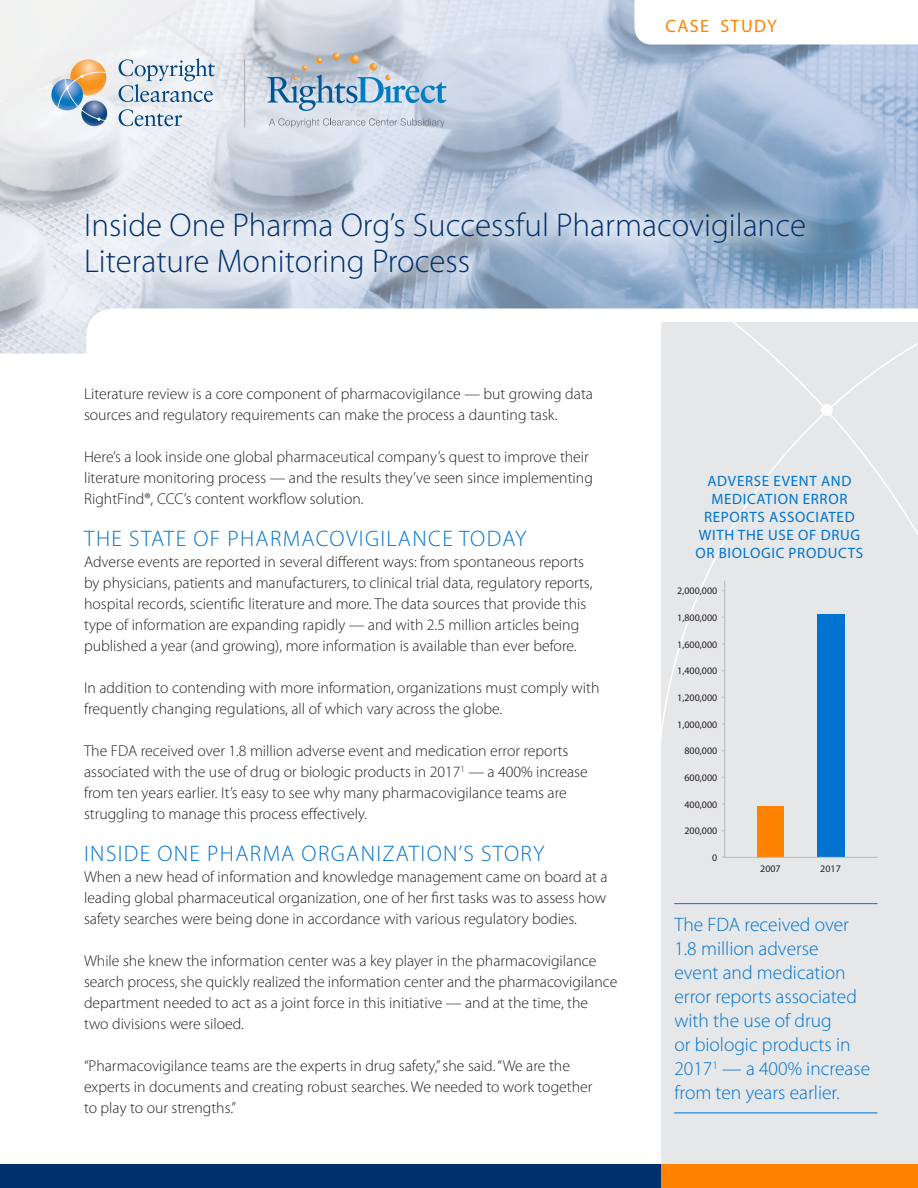
<style>
.page{position:relative;width:918px;height:1188px;background:#fff}
.page>*{position:absolute;margin:0;border:0;box-sizing:border-box;transform-origin:0 0}
.t1{font:300 33px/36px "Myriad Pro";color:#00306d}
.head{font:300 22.5px "Myriad Pro";letter-spacing:.06em;color:#0073ce}
.Sidebar_callout{font:300 19.5px/24px "Myriad Pro";color:#0073ce}
.t2{font:18px "Myriad Pro";letter-spacing:.08em;color:#ff8200}
.basic_body{font:300 15.75px/21px "Myriad Pro";color:#231f20}
.CASE_STUDY__Label{font:15px/18px "Myriad Pro";letter-spacing:.045em;color:#0073ce;text-align:center}
.t3{font:10.05px "Myriad Pro";color:#231f20}
</style>
<div class="page">
<div style="left:662px;top:322px;width:256px;height:866px;background:#e6e7e9"></div>
<svg style="left:662px;top:354px;width:256px;height:377px"></svg>
<img style="left:0;top:0;width:918px;height:354px">
<div style="left:0;top:1164px;width:661px;height:24px;background:#00306d"></div>
<div style="left:661px;top:1164px;width:257px;height:24px;background:#ff8200"></div>
<svg style="left:634px;top:0;width:284px;height:44px"></svg>
<svg style="left:268px;top:52px;width:178px;height:59px;background:#aabed0"></svg>
<svg style="left:269px;top:118px;width:176px;height:9px;background:#c2c9d4"></svg>
<svg style="left:81px;top:100px;width:26px;height:26px"></svg>
<svg style="left:51px;top:79px;width:32px;height:31px"></svg>
<svg style="left:57px;top:59px;width:49px;height:62px"></svg>
<svg style="left:119px;top:109px;width:63px;height:17px"></svg>
<svg style="left:119px;top:58px;width:96px;height:44px"></svg>
<hr style="left:244px;top:59px;width:1px;height:68px;background:#a9a9aa">
<svg style="left:61px;top:189px;width:767px;height:115px;background:#bac9db"></svg>
<hr style="left:674px;top:903px;width:204px;height:1px;background:#0073ce">
<hr style="left:674px;top:1113px;width:204px;height:1px;background:#0073ce">
<svg style="left:722px;top:580px;width:157px;height:278px"></svg>
<p class="t2" style="left:666px;top:16px;width:113px">CASE STUDY</p>
<p class="t1" style="left:84px;top:207px;width:724px">Inside One Pharma Org’s Successful Pharmacovigilance<br>Literature Monitoring Process</p>
<p class="basic_body" style="left:84px;top:383px;width:511px">Literature review is a core component of pharmacovigilance — but growing data sources and regulatory requirements can make the process a daunting task.</p>
<p class="basic_body" style="left:84px;top:446px;width:510px">Here’s a look inside one global pharmaceutical company’s quest to improve their literature monitoring process — and the results they’ve seen since implementing<br>RightFind®, CCC’s content workflow solution.</p>
<p class="head" style="left:84px;top:525px;width:444px">THE STATE OF PHARMACOVIGILANCE TODAY</p>
<p class="basic_body" style="left:84px;top:551px;width:510px">Adverse events are reported in several different ways: from spontaneous reports by physicians, patients and manufacturers, to clinical trial data, regulatory reports, hospital records, scientific literature and more. The data sources that provide this type of information are expanding rapidly — and with 2.5 million articles being published a year (and growing), more information is available than ever before.</p>
<p class="basic_body" style="left:84px;top:677px;width:517px">In addition to contending with more information, organizations must comply with frequently changing regulations, all of which vary across the globe.</p>
<p class="basic_body" style="left:84px;top:740px;width:505px">The FDA received over 1.8 million adverse event and medication error reports associated with the use of drug or biologic products in 2017<sup>1</sup> — a 400% increase from ten years earlier. It’s easy to see why many pharmacovigilance teams are struggling to manage this process effectively.</p>
<p class="head" style="left:84px;top:840px;width:462px">INSIDE ONE PHARMA ORGANIZATION’S STORY</p>
<p class="basic_body" style="left:84px;top:866px;width:525px;text-align:justify">When a new head of information and knowledge management came on board at a leading global pharmaceutical organization, one of her first tasks was to assess how safety searches were being done in accordance with various regulatory bodies.</p>
<p class="basic_body" style="left:84px;top:950px;width:535px">While she knew the information center was a key player in the pharmacovigilance search process, she quickly realized the information center and the pharmacovigilance department needed to act as a joint force in this initiative — and at the time, the<br>two divisions were siloed.</p>
<p class="basic_body" style="left:84px;top:1055px;width:510px">“Pharmacovigilance teams are the experts in drug safety,” she said. “We are the experts in documents and creating robust searches. We needed to work together to play to our strengths.”</p>
<p class="CASE_STUDY__Label" style="left:696px;top:473px;width:169px">ADVERSE EVENT AND<br>MEDICATION ERROR<br>REPORTS ASSOCIATED<br>WITH THE USE OF DRUG<br>OR BIOLOGIC PRODUCTS</p>
<p class="t3" style="left:677px;top:585px;width:42px">2,000,000</p>
<p class="t3" style="left:677px;top:612px;width:42px">1,800,000</p>
<p class="t3" style="left:677px;top:639px;width:42px">1,600,000</p>
<p class="t3" style="left:677px;top:665px;width:42px">1,400,000</p>
<p class="t3" style="left:677px;top:692px;width:42px">1,200,000</p>
<p class="t3" style="left:677px;top:719px;width:42px">1,000,000</p>
<p class="t3" style="left:684px;top:746px;width:34px">800,000</p>
<p class="t3" style="left:684px;top:772px;width:34px">600,000</p>
<p class="t3" style="left:684px;top:799px;width:34px">400,000</p>
<p class="t3" style="left:684px;top:826px;width:34px">200,000</p>
<p class="t3" style="left:712px;top:852px;width:7px">0</p>
<p class="t3" style="left:760px;top:863px;width:22px">2007</p>
<p class="t3" style="left:820px;top:863px;width:22px">2017</p>
<p class="Sidebar_callout" style="left:674px;top:912px;width:197px">The FDA received over<br>1.8 million adverse<br>event and medication error reports associated with the use of drug<br>or biologic products in<br>2017<sup>1</sup> — a 400% increase from ten years earlier.</p>
</div>
